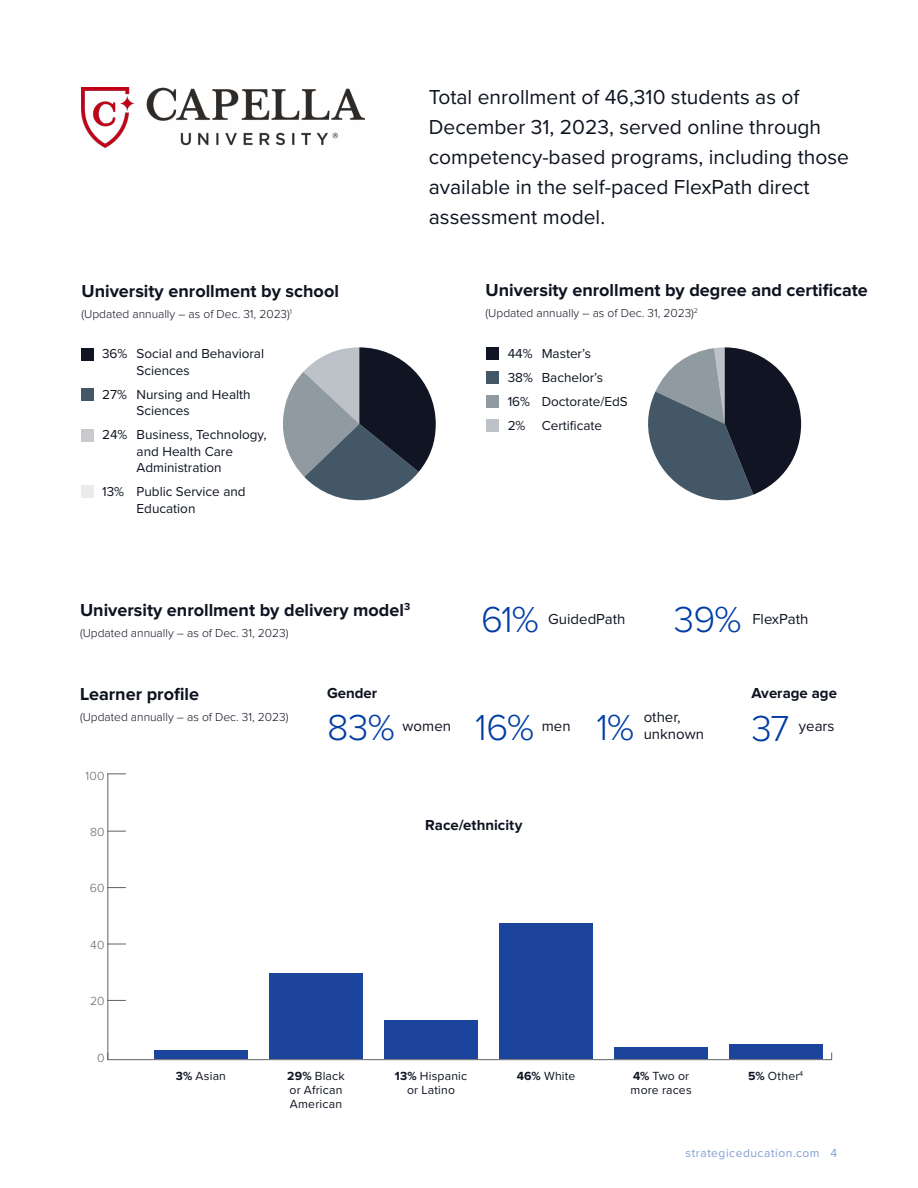
<style>
.page{position:relative;width:918px;height:1188px;background:#fff}
.page>*{position:absolute;margin:0;border:0;box-sizing:border-box;transform-origin:0 0}
.t1{font:300 37.5px "Proxima Nova";letter-spacing:-.03em;color:#003da5}
.t2{font:21px/30px "Proxima Nova";color:#0e1320}
.t3{font:700 18px "Proxima Nova";color:#0e1320}
.t4{font:15px/17.2px "Proxima Nova";color:#0e1320}
.t5{font:700 15px "Proxima Nova";color:#0e1320}
.t6{font:13.5px/24px "Proxima Nova";color:#0e1320}
.t7{font:12.15px/14.1px "Proxima Nova";letter-spacing:.015em;color:#0e1320}
.t8{font:300 12.15px "Proxima Nova";letter-spacing:.015em;color:#636466}
.t9{font:300 12px "Proxima Nova";color:#0e1320}
.t10{font:12px "Proxima Nova";letter-spacing:.045em;color:#809ed2}
.s1{font-weight:700}
</style>
<div class="page">
<hr style="left:108px;top:1059px;width:724px;height:1px;background:#636466">
<svg style="left:108px;top:773px;width:18px;height:1px"></svg>
<svg style="left:108px;top:831px;width:18px;height:1px"></svg>
<svg style="left:108px;top:887px;width:18px;height:1px"></svg>
<svg style="left:108px;top:944px;width:18px;height:1px"></svg>
<svg style="left:108px;top:1000px;width:18px;height:1px"></svg>
<hr style="left:107px;top:773px;width:1px;height:287px;background:#636466">
<div style="left:729px;top:1044px;width:93px;height:15px;background:#1c449c"></div>
<div style="left:614px;top:1047px;width:94px;height:12px;background:#1c449c"></div>
<div style="left:499px;top:923px;width:94px;height:136px;background:#1c449c"></div>
<div style="left:384px;top:1021px;width:94px;height:38px;background:#1c449c"></div>
<div style="left:269px;top:974px;width:94px;height:85px;background:#1c449c"></div>
<div style="left:154px;top:1050px;width:94px;height:9px;background:#1c449c"></div>
<svg style="left:283px;top:347px;width:153px;height:154px"></svg>
<div style="left:82px;top:348px;width:12px;height:13px;background:#111523"></div>
<div style="left:82px;top:388px;width:12px;height:13px;background:#435766"></div>
<div style="left:82px;top:429px;width:12px;height:13px;background:#c8cace"></div>
<div style="left:82px;top:485px;width:12px;height:13px;background:#ebebed"></div>
<svg style="left:648px;top:347px;width:153px;height:154px"></svg>
<div style="left:486px;top:348px;width:13px;height:12px;background:#111523"></div>
<div style="left:486px;top:372px;width:13px;height:12px;background:#435766"></div>
<div style="left:486px;top:396px;width:13px;height:12px;background:#909aa1"></div>
<div style="left:486px;top:420px;width:13px;height:12px;background:#bcc2c7"></div>
<img style="left:81px;top:88px;width:284px;height:60px">
<h3 class="t3" style="left:82px;top:280px;width:259px">University enrollment by school</h3>
<p class="t9" style="left:82px;top:307px;width:212px">(Updated annually – as of Dec. 31, 2023)<sup>1</sup></p>
<p class="t6" style="left:102px;top:341px;width:27px">36%</p>
<p class="t6" style="left:102px;top:381px;width:26px">27%</p>
<p class="t6" style="left:102px;top:422px;width:27px">24%</p>
<p class="t6" style="left:102px;top:479px;width:23px">13%</p>
<p class="t6" style="left:137px;top:345px;width:129px;line-height:16.5px">Social and Behavioral<br>Sciences</p>
<p class="t6" style="left:137px;top:385px;width:116px;line-height:16.5px">Nursing and Health<br>Sciences</p>
<p class="t6" style="left:137px;top:426px;width:131px;line-height:16.5px">Business, Technology, and Health Care<br>Administration</p>
<p class="t6" style="left:137px;top:483px;width:111px;line-height:16.5px">Public Service and<br>Education</p>
<h2 class="t2" style="left:429px;top:81px;width:422px">Total enrollment of 46,310 students as of December 31, 2023, served online through competency-based programs, including those available in the self-paced FlexPath direct assessment model.</h2>
<h3 class="t3" style="left:486px;top:279px;width:384px">University enrollment by degree and certificate</h3>
<p class="t9" style="left:486px;top:306px;width:214px">(Updated annually – as of Dec. 31, 2023)<sup>2</sup></p>
<p class="t6" style="left:508px;top:341px;width:27px">44%<br>38%<br>16%<br>2%</p>
<p class="t6" style="left:542px;top:341px;width:88px">Master’s<br>Bachelor’s<br>Doctorate/EdS<br>Certificate</p>
<h3 class="t3" style="left:80px;top:600px;width:332px">University enrollment by delivery model<sup>3</sup></h3>
<p class="t9" style="left:80px;top:627px;width:210px">(Updated annually – as of Dec. 31, 2023)</p>
<h1 class="t1" style="left:481px;top:599px;width:59px">61%</h1>
<p class="t4" style="left:548px;top:610px;width:79px">GuidedPath</p>
<h1 class="t1" style="left:674px;top:599px;width:69px">39%</h1>
<p class="t4" style="left:752px;top:610px;width:57px">FlexPath</p>
<h3 class="t3" style="left:80px;top:684px;width:121px">Learner profile</h3>
<p class="t9" style="left:80px;top:710px;width:210px">(Updated annually – as of Dec. 31, 2023)</p>
<p class="t8" style="left:85px;top:769px;width:21px">100</p>
<p class="t8" style="left:90px;top:825px;width:16px">80</p>
<p class="t8" style="left:90px;top:882px;width:16px">60</p>
<p class="t8" style="left:90px;top:938px;width:16px">40</p>
<p class="t8" style="left:90px;top:994px;width:16px">20</p>
<p class="t8" style="left:97px;top:1051px;width:9px">0</p>
<p class="t5" style="left:327px;top:684px;width:52px">Gender</p>
<p class="t5" style="left:751px;top:684px;width:87px">Average age</p>
<h1 class="t1" style="left:327px;top:707px;width:69px">83%</h1>
<p class="t4" style="left:403px;top:717px;width:50px">women</p>
<h1 class="t1" style="left:475px;top:707px;width:60px">16%</h1>
<p class="t4" style="left:542px;top:717px;width:30px">men</p>
<h1 class="t1" style="left:597px;top:707px;width:39px">1%</h1>
<p class="t4" style="left:644px;top:708px;width:62px">other, unknown</p>
<h1 class="t1" style="left:751px;top:707px;width:39px">37</h1>
<p class="t4" style="left:799px;top:717px;width:37px">years</p>
<p class="t5" style="left:425px;top:816px;width:99px">Race/ethnicity</p>
<p class="t7" style="left:176px;top:1068px;width:52px"><span class="s1">3%</span> Asian</p>
<p class="t7" style="left:287px;top:1068px;width:59px"><span class="s1">29%</span> Black or African<br>American</p>
<p class="t7" style="left:395px;top:1068px;width:74px;text-align:center"><span class="s1">13%</span> Hispanic or Latino</p>
<p class="t7" style="left:517px;top:1068px;width:60px"><span class="s1">46%</span> White</p>
<p class="t7" style="left:631px;top:1068px;width:63px"><span class="s1">4%</span> Two or more races</p>
<p class="t7" style="left:748px;top:1068px;width:57px"><span class="s1">5%</span> Other<sup>4</sup></p>
<p class="t10" style="left:686px;top:1144px;width:153px">strategiceducation.com 4</p>
</div>
